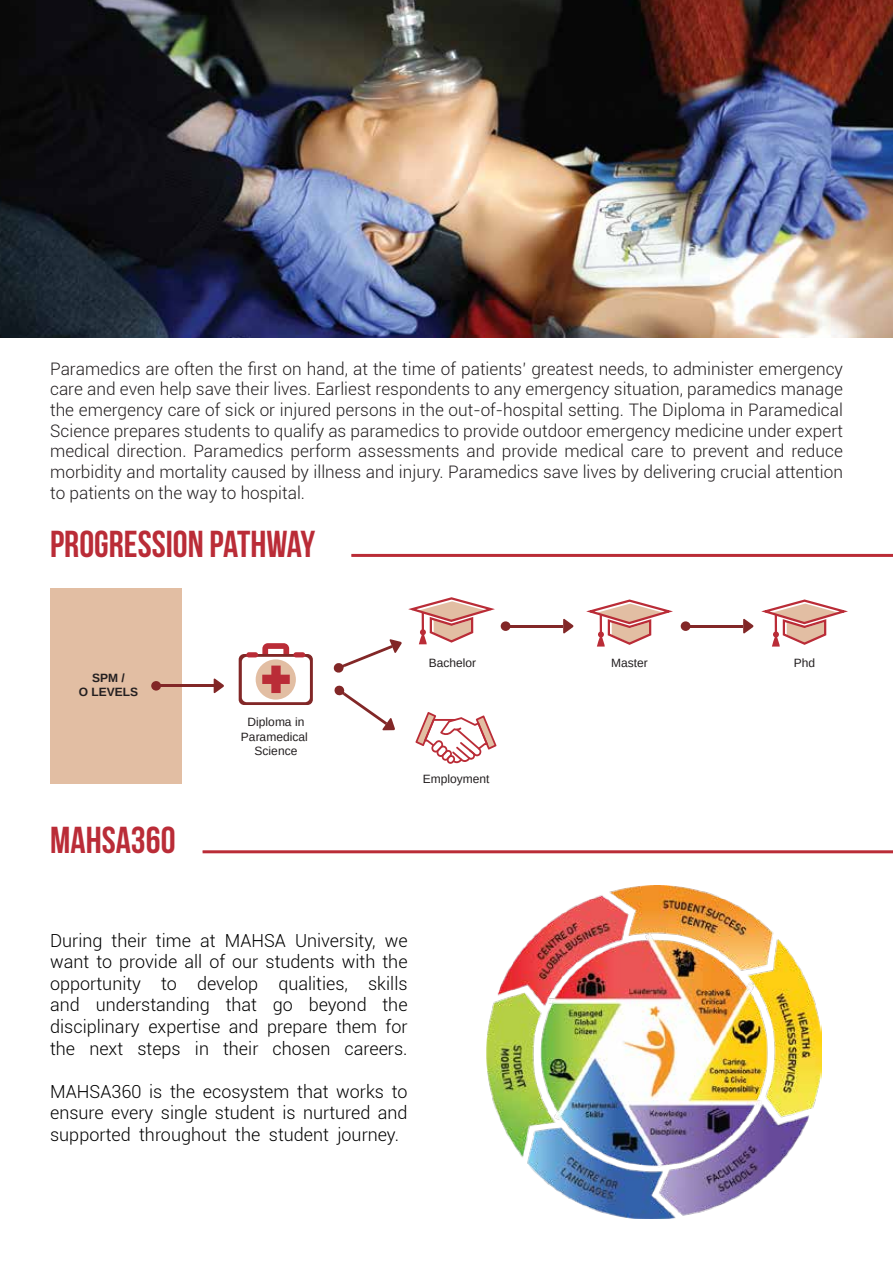
<style>
.page{position:relative;width:893px;height:1263px;background:#fff}
.page>*{position:absolute;margin:0;border:0;box-sizing:border-box;transform-origin:0 0}
.t1{font:37.5px "Bebas Neue";color:#ba2c37}
.t2{font:300 18px/21.6px "Roboto";color:#010101;text-align:justify}
.t3{font:300 17.25px/20.7px "Roboto";color:#231f20;text-align:justify}
.t4{font:12px/14.4px "Arimo";color:#231f20;text-align:center}
.t5{font:700 12px/14.4px "Arimo";color:#231f20;text-align:center}
</style>
<div class="page">
<div style="left:50px;top:588px;width:131px;height:195px;background:#e2bea3"></div>
<svg style="left:214px;top:678px;width:10px;height:15px"></svg>
<hr style="left:162px;top:684px;width:52px;height:3px;background:#822727">
<div style="left:151px;top:681px;width:10px;height:10px;background:#822727;border-radius:50%"></div>
<svg style="left:415px;top:712px;width:82px;height:52px"></svg>
<svg style="left:563px;top:618px;width:11px;height:16px"></svg>
<hr style="left:511px;top:625px;width:52px;height:2px;background:#822727">
<div style="left:501px;top:621px;width:9px;height:10px;background:#822727;border-radius:50%"></div>
<svg style="left:743px;top:618px;width:11px;height:16px"></svg>
<hr style="left:691px;top:625px;width:52px;height:2px;background:#822727">
<div style="left:681px;top:621px;width:9px;height:10px;background:#822727;border-radius:50%"></div>
<svg style="left:239px;top:654px;width:74px;height:51px"></svg>
<div style="left:242px;top:657px;width:68px;height:45px;background:#fff;border-radius:5px"></div>
<svg style="left:256px;top:659px;width:40px;height:41px"></svg>
<svg style="left:262px;top:666px;width:28px;height:27px"></svg>
<svg style="left:262px;top:643px;width:27px;height:11px"></svg>
<div style="left:246px;top:652px;width:12px;height:5px;background:#ba2c37;border-radius:3px"></div>
<div style="left:293px;top:652px;width:12px;height:5px;background:#ba2c37;border-radius:3px"></div>
<svg style="left:409px;top:597px;width:86px;height:47px"></svg>
<svg style="left:587px;top:599px;width:86px;height:47px"></svg>
<svg style="left:762px;top:599px;width:86px;height:47px"></svg>
<svg style="left:333px;top:639px;width:69px;height:34px"></svg>
<svg style="left:334px;top:685px;width:61px;height:45px"></svg>
<hr style="left:351px;top:554px;width:542px;height:3px;background:#ba2c37">
<hr style="left:203px;top:850px;width:690px;height:3px;background:#ba2c37">
<img style="left:487px;top:885px;width:334px;height:333px">
<img style="left:0;top:0;width:893px;height:337px">
<p class="t3" style="left:50px;top:358px;width:794px">Paramedics are often the first on hand, at the time of patients’ greatest needs, to administer emergency care and even help save their lives. Earliest respondents to any emergency situation, paramedics manage the emergency care of sick or injured persons in the out-of-hospital setting. The Diploma in Paramedical Science prepares students to qualify as paramedics to provide outdoor emergency medicine under expert medical direction. Paramedics perform assessments and provide medical care to prevent and reduce morbidity and mortality caused by illness and injury. Paramedics save lives by delivering crucial attention to patients on the way to hospital.</p>
<h1 class="t1" style="left:50px;top:523px;width:267px">PROGRESSION PATHWAY</h1>
<p class="t5" style="left:79px;top:671px;width:61px">SPM /<br>O LEVELS</p>
<h1 class="t1" style="left:50px;top:820px;width:127px">MAHSA360</h1>
<p class="t4" style="left:241px;top:715px;width:68px">Diploma in<br>Paramedical<br>Science</p>
<p class="t4" style="left:429px;top:656px;width:49px">Bachelor</p>
<p class="t4" style="left:611px;top:656px;width:38px">Master</p>
<p class="t4" style="left:794px;top:656px;width:23px">Phd</p>
<p class="t4" style="left:423px;top:771px;width:68px">Employment</p>
<p class="t2" style="left:50px;top:929px;width:359px">During their time at MAHSA University, we want to provide all of our students with the opportunity to develop qualities, skills and understanding that go beyond the disciplinary expertise and prepare them for the next steps in their chosen careers.</p>
<p class="t2" style="left:50px;top:1080px;width:359px">MAHSA360 is the ecosystem that works to ensure every single student is nurtured and supported throughout the student journey.</p>
</div>
